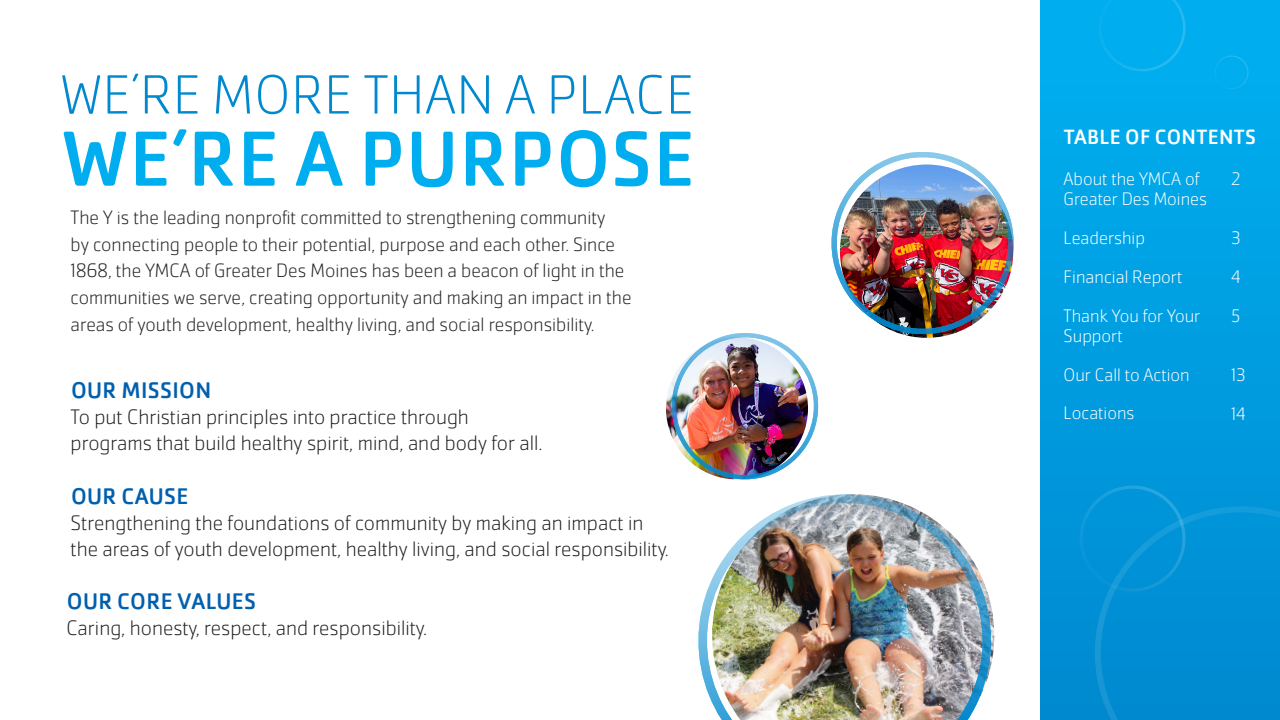
<style>
.page{position:relative;width:1280px;height:720px;background:#fff}
.page>*{position:absolute;margin:0;border:0;box-sizing:border-box;transform-origin:0 0}
.t1{font:80.92px "Cachet Pro";letter-spacing:.015em;color:#00aeef}
.t2{font:200 57.36px "Cachet Pro";letter-spacing:.015em;color:#0089cf}
.t3{font:23.44px "Cachet Pro";letter-spacing:.015em;color:#0160ae}
.t4{font:200 21.8px/26.2px "Cachet Pro";color:#231f20}
.t5{font:21.44px "Cachet Pro";letter-spacing:.015em;color:#fff}
.t6{font:200 20.16px/26.6px "Cachet Pro";color:#231f20}
.t7{font:200 18.84px/19.6px "Cachet Pro";color:#fff}
</style>
<div class="page">
<div style="left:1041px;top:0;width:239px;height:720px;background:linear-gradient(to bottom,#00b0f1,#0089cf)"></div>
<img style="left:698px;top:494px;width:297px;height:226px">
<div style="left:1095px;top:506px;width:185px;height:214px;background:#008fd4"></div>
<div style="left:1080px;top:486px;width:106px;height:106px;border:3px solid #fff;border-radius:50%"></div>
<div style="left:1215px;top:56px;width:33px;height:33px;border:1px solid #fff;border-radius:50%"></div>
<svg style="left:1094px;top:0;width:96px;height:76px;background:#01adee"></svg>
<img style="left:666px;top:333px;width:153px;height:147px">
<img style="left:831px;top:152px;width:183px;height:186px">
<p class="t2" style="left:61px;top:62px;width:635px">WE’RE MORE THAN A PLACE</p>
<p class="t1" style="left:62px;top:112px;width:635px">WE’RE A PURPOSE</p>
<p class="t6" style="left:71px;top:204px;width:563px">The Y is the leading nonprofit committed to strengthening community<br>by connecting people to their potential, purpose and each other. Since 1868, the YMCA of Greater Des Moines has been a beacon of light in the communities we serve, creating opportunity and making an impact in the areas of youth development, healthy living, and social responsibility.</p>
<p class="t3" style="left:71px;top:377px;width:142px">OUR MISSION</p>
<p class="t4" style="left:71px;top:404px;width:473px">To put Christian principles into practice through programs that build healthy spirit, mind, and body for all.</p>
<p class="t3" style="left:71px;top:482px;width:119px">OUR CAUSE</p>
<p class="t4" style="left:71px;top:510px;width:600px">Strengthening the foundations of community by making an impact in the areas of youth development, healthy living, and social responsibility.</p>
<p class="t3" style="left:67px;top:588px;width:191px">OUR CORE VALUES</p>
<p class="t4" style="left:66px;top:615px;width:362px">Caring, honesty, respect, and responsibility.</p>
<p class="t5" style="left:1064px;top:125px;width:193px">TABLE OF CONTENTS</p>
<p class="t7" style="left:1231px;top:169px;width:11px">2</p>
<p class="t7" style="left:1064px;top:169px;width:145px">About the YMCA of<br>Greater Des Moines</p>
<p class="t7" style="left:1064px;top:228px;width:83px">Leadership</p>
<p class="t7" style="left:1064px;top:267px;width:120px">Financial Report</p>
<p class="t7" style="left:1064px;top:307px;width:138px">Thank You for Your<br>Support</p>
<p class="t7" style="left:1064px;top:365px;width:128px">Our Call to Action</p>
<p class="t7" style="left:1064px;top:404px;width:72px">Locations</p>
<p class="t7" style="left:1231px;top:228px;width:11px">3</p>
<p class="t7" style="left:1231px;top:267px;width:11px">4</p>
<p class="t7" style="left:1231px;top:307px;width:11px">5</p>
<p class="t7" style="left:1231px;top:365px;width:16px">13</p>
<p class="t7" style="left:1231px;top:405px;width:16px">14</p>
</div>
